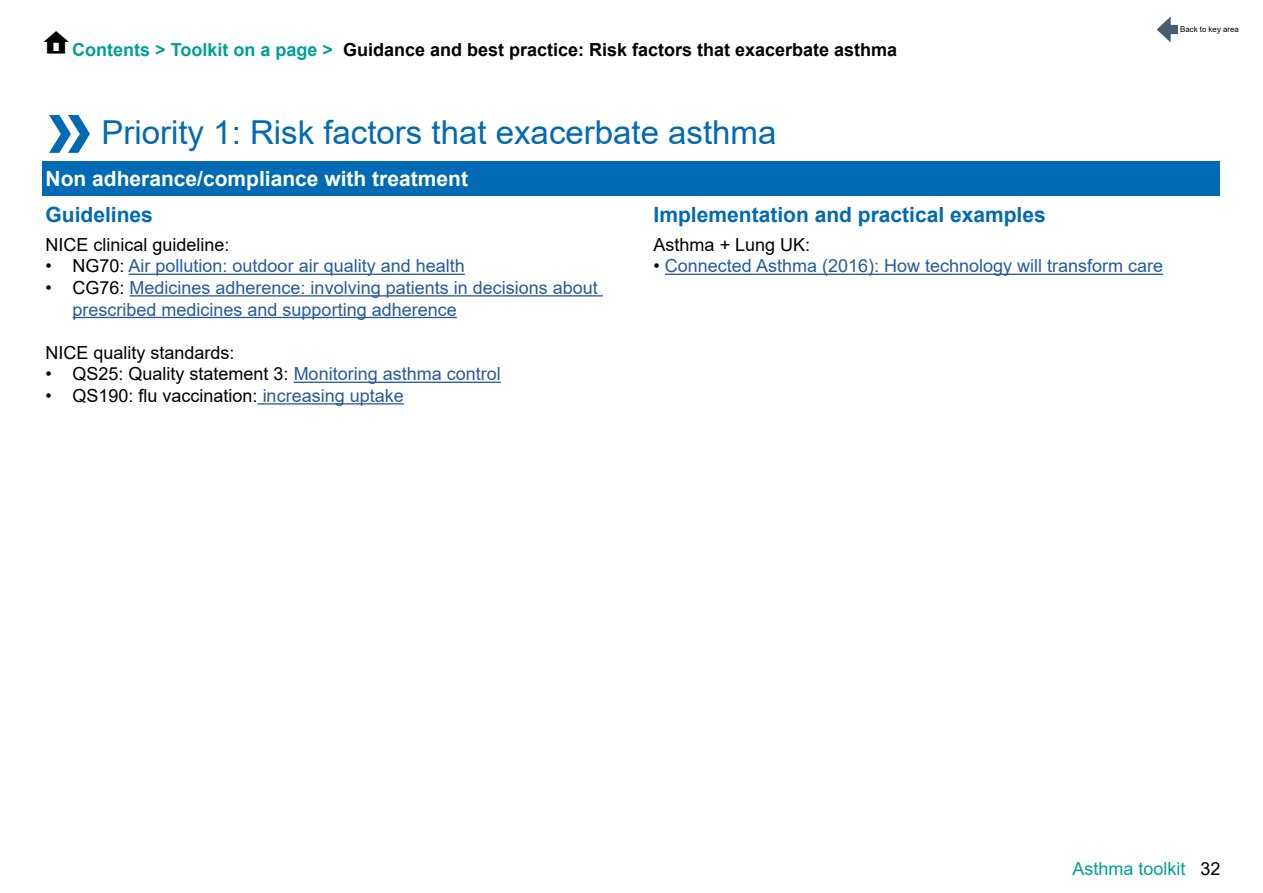
<style>
.page{position:relative;width:1263px;height:893px;background:#fff}
.page>*{position:absolute;margin:0;border:0;box-sizing:border-box;transform-origin:0 0}
.t1{font:700 99px "Myriad Pro";color:#006ab4}
.t2{font:33px "Arial";color:#006ab4}
.t3{font:700 21px "Arial";color:#006ab4}
.t4{font:700 21px "Arial";color:#fff}
.t5{font:18px/21.6px "Arial";color:#275b9b}
.t6{font:18px "Arial";color:#000}
.t7{font:700 18px "Arial";color:#000}
.t8{font:18px "Arial";color:#009f98}
.t9{font:7.95px "Arial";color:#000}
.s1{color:#009f98}
.s2{color:#000}
.s3{color:#275b9b}
</style>
<div class="page">
<hr style="left:129px;top:274px;width:336px;height:1px;background:#275b9b">
<hr style="left:130px;top:295px;width:473px;height:2px;background:#275b9b">
<hr style="left:73px;top:317px;width:384px;height:1px;background:#275b9b">
<hr style="left:294px;top:382px;width:207px;height:1px;background:#275b9b">
<hr style="left:258px;top:403px;width:146px;height:2px;background:#275b9b">
<hr style="left:665px;top:274px;width:498px;height:1px;background:#275b9b">
<div style="left:43px;top:161px;width:1177px;height:35px;background:#006ab4"></div>
<div style="left:1165px;top:25px;width:13px;height:9px;background:#475c6d"></div>
<svg style="left:1157px;top:16px;width:14px;height:27px"></svg>
<p class="t7" style="left:72px;top:37px;width:826px"><span class="s1">Contents &gt; Toolkit on a page &gt;</span> Guidance and best practice: Risk factors that exacerbate asthma</p>
<p class="t9" style="left:1180px;top:24px;width:60px">Back to key area</p>
<h1 class="t1" style="left:47px;top:68px;width:48px">»</h1>
<h2 class="t2" style="left:101px;top:110px;width:676px">Priority 1: Risk factors that exacerbate asthma</h2>
<p class="t4" style="left:46px;top:164px;width:424px">Non adherance/compliance with treatment</p>
<p class="t3" style="left:46px;top:200px;width:109px">Guidelines</p>
<p class="t3" style="left:654px;top:200px;width:394px">Implementation and practical examples</p>
<p class="t6" style="left:46px;top:232px;width:186px">NICE clinical guideline:</p>
<p class="t5" style="left:46px;top:255px;width:421px"><span class="s2">• NG70:</span> Air pollution: outdoor air quality and health</p>
<p class="t5" style="left:73px;top:277px;width:527px;text-indent:-27px"><span class="s2">• CG76:</span> Medicines adherence: involving patients in decisions about prescribed medicines and supporting adherence</p>
<p class="t6" style="left:46px;top:340px;width:191px">NICE quality standards:</p>
<p class="t6" style="left:46px;top:362px;width:457px">• QS25: Quality statement 3: <span class="s3">Monitoring asthma control</span></p>
<p class="t6" style="left:46px;top:383px;width:360px">• QS190: flu vaccination: <span class="s3">increasing uptake</span></p>
<p class="t6" style="left:654px;top:232px;width:158px">Asthma + Lung UK:</p>
<p class="t5" style="left:654px;top:255px;width:511px"><span class="s2">•</span> Connected Asthma (2016): How technology will transform care</p>
<p class="t8" style="left:1072px;top:856px;width:150px">Asthma toolkit <span class="s2">32</span></p>
</div>
